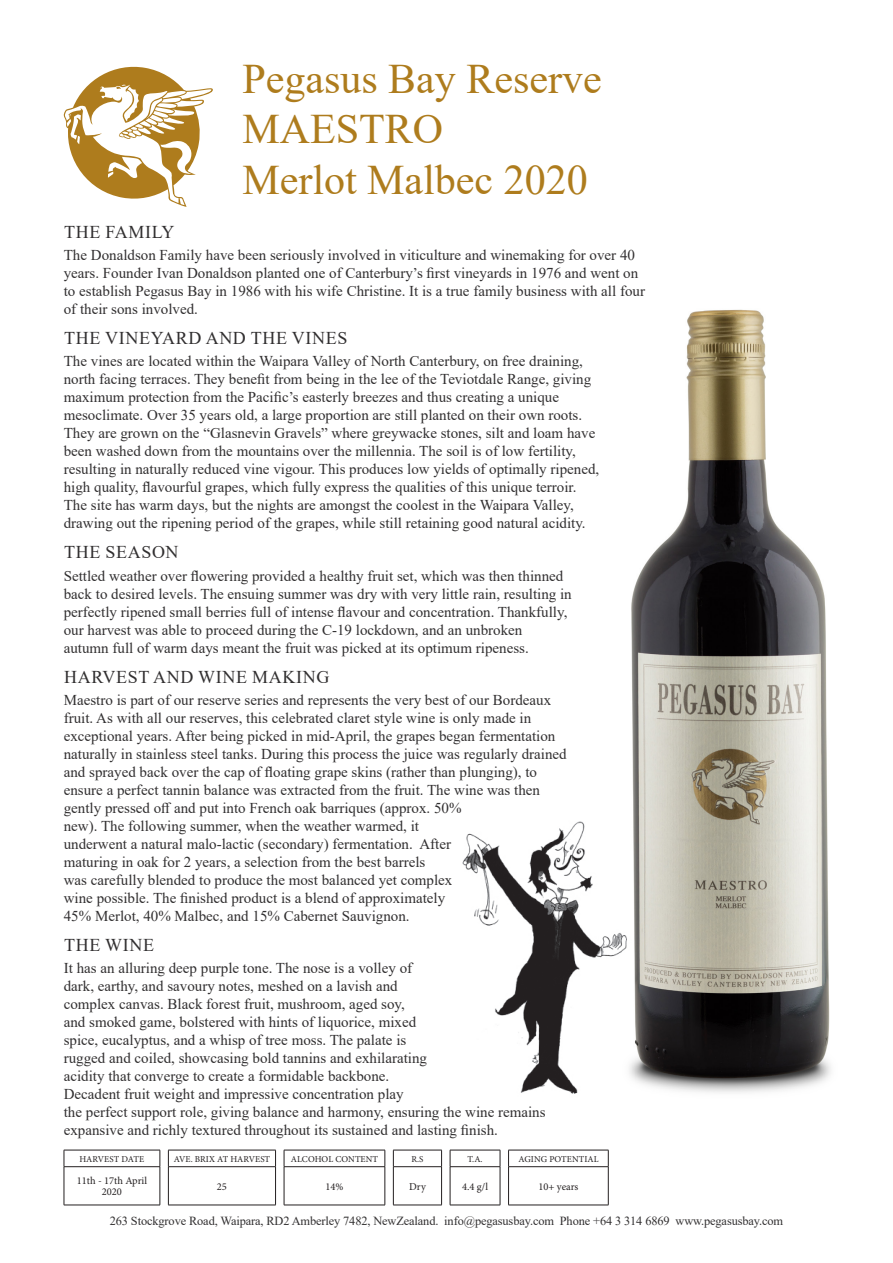
<style>
.page{position:relative;width:893px;height:1263px;background:#fff}
.page>*{position:absolute;margin:0;border:0;box-sizing:border-box;transform-origin:0 0}
.t1{font:42px/50.4px "Times New Roman";color:#ae7c1d}
.t2{font:18px "Times New Roman";letter-spacing:.035em;color:#312f30}
.t3{font:15px/18px "Times New Roman";color:#312f30}
.t4{font:12.3px "Times New Roman";letter-spacing:-.01em;color:#312f30}
.t5{font:10.5px/11.6px "Minion Pro";color:#231f20;text-align:center}
.t6{font:9px "Minion Pro";letter-spacing:.01em;color:#231f20}
</style>
<div class="page">
<svg style="left:64px;top:66px;width:149px;height:141px"></svg>
<img style="left:631px;top:309px;width:200px;height:784px">
<img style="left:462px;top:819px;width:186px;height:275px">
<hr style="left:64px;top:1150px;width:96px;height:1px;background:#231f20">
<svg style="left:64px;top:1150px;width:1px;height:16px"></svg>
<svg style="left:160px;top:1150px;width:1px;height:16px"></svg>
<hr style="left:168px;top:1150px;width:108px;height:1px;background:#231f20">
<svg style="left:168px;top:1150px;width:1px;height:16px"></svg>
<svg style="left:275px;top:1150px;width:1px;height:16px"></svg>
<hr style="left:284px;top:1150px;width:101px;height:1px;background:#231f20">
<svg style="left:284px;top:1150px;width:1px;height:16px"></svg>
<svg style="left:385px;top:1150px;width:1px;height:16px"></svg>
<hr style="left:393px;top:1150px;width:49px;height:1px;background:#231f20">
<svg style="left:393px;top:1150px;width:1px;height:16px"></svg>
<svg style="left:441px;top:1150px;width:1px;height:16px"></svg>
<hr style="left:450px;top:1150px;width:50px;height:1px;background:#231f20">
<svg style="left:450px;top:1150px;width:1px;height:16px"></svg>
<svg style="left:500px;top:1150px;width:1px;height:16px"></svg>
<hr style="left:508px;top:1150px;width:100px;height:1px;background:#231f20">
<svg style="left:508px;top:1150px;width:1px;height:16px"></svg>
<svg style="left:608px;top:1150px;width:1px;height:16px"></svg>
<hr style="left:64px;top:1166px;width:96px;height:1px;background:#231f20">
<hr style="left:64px;top:1167px;width:1px;height:38px;background:#231f20">
<hr style="left:160px;top:1167px;width:1px;height:38px;background:#231f20">
<hr style="left:168px;top:1166px;width:108px;height:1px;background:#231f20">
<hr style="left:168px;top:1167px;width:1px;height:38px;background:#231f20">
<hr style="left:275px;top:1167px;width:1px;height:38px;background:#231f20">
<hr style="left:284px;top:1166px;width:101px;height:1px;background:#231f20">
<hr style="left:284px;top:1167px;width:1px;height:38px;background:#231f20">
<hr style="left:385px;top:1167px;width:1px;height:38px;background:#231f20">
<hr style="left:393px;top:1166px;width:49px;height:1px;background:#231f20">
<hr style="left:393px;top:1167px;width:1px;height:38px;background:#231f20">
<hr style="left:441px;top:1167px;width:1px;height:38px;background:#231f20">
<hr style="left:450px;top:1166px;width:50px;height:1px;background:#231f20">
<hr style="left:450px;top:1167px;width:1px;height:38px;background:#231f20">
<hr style="left:500px;top:1167px;width:1px;height:38px;background:#231f20">
<hr style="left:508px;top:1166px;width:100px;height:1px;background:#231f20">
<hr style="left:508px;top:1167px;width:1px;height:38px;background:#231f20">
<hr style="left:608px;top:1167px;width:1px;height:38px;background:#231f20">
<hr style="left:64px;top:1205px;width:96px;height:1px;background:#231f20">
<hr style="left:168px;top:1205px;width:108px;height:1px;background:#231f20">
<hr style="left:284px;top:1205px;width:101px;height:1px;background:#231f20">
<hr style="left:393px;top:1205px;width:49px;height:1px;background:#231f20">
<hr style="left:450px;top:1205px;width:50px;height:1px;background:#231f20">
<hr style="left:508px;top:1205px;width:100px;height:1px;background:#231f20">
<p class="t1" style="left:242px;top:52px;width:361px">Pegasus Bay Reserve<br>MAESTRO<br>Merlot Malbec 2020</p>
<p class="t2" style="left:64px;top:219px;width:112px">THE FAMILY</p>
<p class="t3" style="left:64px;top:245px;width:583px">The Donaldson Family have been seriously involved in viticulture and winemaking for over 40 years. Founder Ivan Donaldson planted one of Canterbury’s first vineyards in 1976 and went on to establish Pegasus Bay in 1986 with his wife Christine. It is a true family business with all four of their sons involved.</p>
<p class="t2" style="left:64px;top:325px;width:285px">THE VINEYARD AND THE VINES</p>
<p class="t3" style="left:64px;top:352px;width:537px">The vines are located within the Waipara Valley of North Canterbury, on free draining, north facing terraces. They benefit from being in the lee of the Teviotdale Range, giving maximum protection from the Pacific’s easterly breezes and thus creating a unique mesoclimate. Over 35 years old, a large proportion are still planted on their own roots.<br>They are grown on the “Glasnevin Gravels” where greywacke stones, silt and loam have been washed down from the mountains over the millennia. The soil is of low fertility, resulting in naturally reduced vine vigour. This produces low yields of optimally ripened, high quality, flavourful grapes, which fully express the qualities of this unique terroir.<br>The site has warm days, but the nights are amongst the coolest in the Waipara Valley, drawing out the ripening period of the grapes, while still retaining good natural acidity.</p>
<p class="t2" style="left:64px;top:540px;width:116px">THE SEASON</p>
<p class="t3" style="left:64px;top:566px;width:509px">Settled weather over flowering provided a healthy fruit set, which was then thinned back to desired levels. The ensuing summer was dry with very little rain, resulting in perfectly ripened small berries full of intense flavour and concentration. Thankfully, our harvest was able to proceed during the C-19 lockdown, and an unbroken<br>autumn full of warm days meant the fruit was picked at its optimum ripeness.</p>
<p class="t2" style="left:64px;top:664px;width:267px">HARVEST AND WINE MAKING</p>
<p class="t3" style="left:64px;top:690px;width:504px">Maestro is part of our reserve series and represents the very best of our Bordeaux fruit. As with all our reserves, this celebrated claret style wine is only made in exceptional years. After being picked in mid-April, the grapes began fermentation naturally in stainless steel tanks. During this process the juice was regularly drained and sprayed back over the cap of floating grape skins (rather than plunging), to ensure a perfect tannin balance was extracted from the fruit. The wine was then gently pressed off and put into French oak barriques (approx. 50%<br>new). The following summer, when the weather warmed, it<br>underwent a natural malo-lactic (secondary) fermentation. After<br>maturing in oak for 2 years, a selection from the best barrels<br>was carefully blended to produce the most balanced yet complex<br>wine possible. The finished product is a blend of approximately<br>45% Merlot, 40% Malbec, and 15% Cabernet Sauvignon.</p>
<p class="t2" style="left:64px;top:932px;width:91px">THE WINE</p>
<p class="t3" style="left:64px;top:959px;width:483px">It has an alluring deep purple tone. The nose is a volley of<br>dark, earthy, and savoury notes, meshed on a lavish and<br>complex canvas. Black forest fruit, mushroom, aged soy,<br>and smoked game, bolstered with hints of liquorice, mixed<br>spice, eucalyptus, and a whisp of tree moss. The palate is<br>rugged and coiled, showcasing bold tannins and exhilarating<br>acidity that converge to create a formidable backbone.<br>Decadent fruit weight and impressive concentration play<br>the perfect support role, giving balance and harmony, ensuring the wine remains expansive and richly textured throughout its sustained and lasting finish.</p>
<p class="t6" style="left:80px;top:1153px;width:66px">HARVEST DATE</p>
<p class="t6" style="left:174px;top:1153px;width:98px">AVE. BRIX AT HARVEST</p>
<p class="t6" style="left:291px;top:1153px;width:89px">ALCOHOL CONTENT</p>
<p class="t6" style="left:411px;top:1153px;width:14px">R.S</p>
<p class="t6" style="left:467px;top:1153px;width:17px">T.A.</p>
<p class="t6" style="left:518px;top:1153px;width:82px">AGING POTENTIAL</p>
<p class="t5" style="left:77px;top:1175px;width:72px">11th - 17th April<br>2020</p>
<p class="t5" style="left:217px;top:1180px;width:12px">25</p>
<p class="t5" style="left:325px;top:1180px;width:20px">14%</p>
<p class="t5" style="left:409px;top:1180px;width:18px">Dry</p>
<p class="t5" style="left:462px;top:1180px;width:27px">4.4 g/l</p>
<p class="t5" style="left:538px;top:1180px;width:42px">10+ years</p>
<p class="t4" style="left:110px;top:1212px;width:675px">263 Stockgrove Road, Waipara, RD2 Amberley 7482, NewZealand. info@pegasusbay.com Phone +64 3 314 6869 www.pegasusbay.com</p>
</div>
